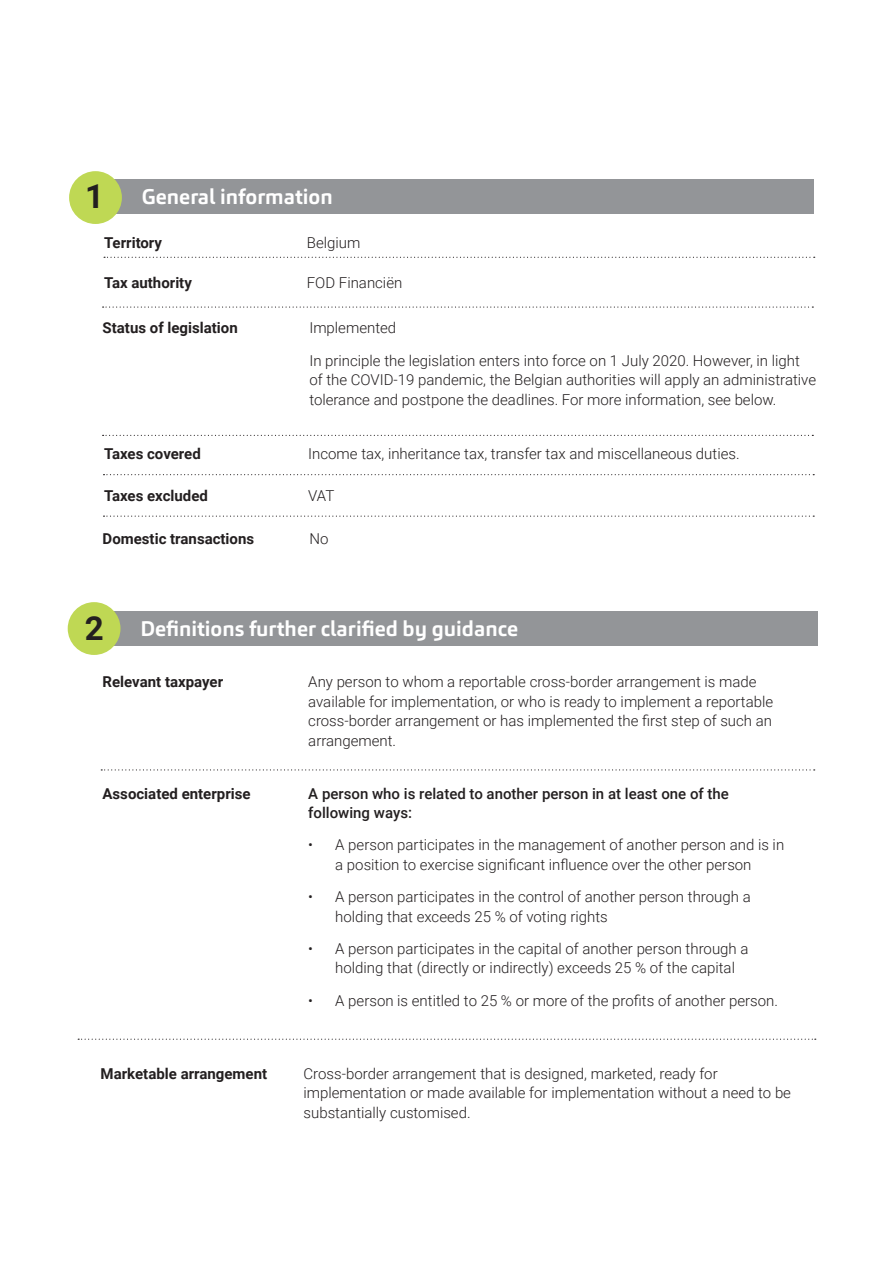
<style>
.page{position:relative;width:893px;height:1263px;background:#fff}
.page>*{position:absolute;margin:0;border:0;box-sizing:border-box;transform-origin:0 0}
.t1{font:700 33.15px "Roboto";color:#231f20}
.t2{font:700 21px "Carnac";color:#fff}
.t3{font:300 15px/19.5px "Roboto";color:#231f20}
.t4{font:700 15px "Roboto";color:#231f20}
.t5{font:500 15px/19.5px "Roboto";color:#231f20}
</style>
<div class="page">
<div style="left:111px;top:180px;width:703px;height:34px;background:#939598"></div>
<div style="left:69px;top:171px;width:53px;height:53px;background:#bfd854;border-radius:50%"></div>
<svg style="left:104px;top:257px;width:711px;height:1px"></svg>
<svg style="left:103px;top:306px;width:710px;height:2px"></svg>
<svg style="left:104px;top:474px;width:710px;height:1px"></svg>
<svg style="left:104px;top:516px;width:710px;height:1px"></svg>
<svg style="left:103px;top:435px;width:710px;height:1px"></svg>
<div style="left:112px;top:612px;width:705px;height:34px;background:#939598"></div>
<div style="left:68px;top:602px;width:53px;height:53px;background:#bfd854;border-radius:50%"></div>
<svg style="left:101px;top:769px;width:714px;height:1px"></svg>
<svg style="left:78px;top:1039px;width:738px;height:1px"></svg>
<p class="t1" style="left:85px;top:173px;width:20px">1</p>
<p class="t2" style="left:142px;top:183px;width:193px">General information</p>
<p class="t4" style="left:104px;top:232px;width:60px">Territory</p>
<p class="t3" style="left:307px;top:233px;width:55px">Belgium</p>
<p class="t4" style="left:104px;top:272px;width:89px">Tax authority</p>
<p class="t3" style="left:307px;top:272px;width:97px">FOD Financiën</p>
<p class="t4" style="left:103px;top:318px;width:137px">Status of legislation</p>
<p class="t4" style="left:104px;top:443px;width:98px">Taxes covered</p>
<p class="t4" style="left:104px;top:486px;width:105px">Taxes excluded</p>
<p class="t4" style="left:103px;top:528px;width:153px">Domestic transactions</p>
<p class="t3" style="left:309px;top:318px;width:88px">Implemented</p>
<p class="t3" style="left:309px;top:350px;width:508px">In principle the legislation enters into force on 1 July 2020. However, in light of the COVID-19 pandemic, the Belgian authorities will apply an administrative tolerance and postpone the deadlines. For more information, see below.</p>
<p class="t3" style="left:308px;top:443px;width:433px">Income tax, inheritance tax, transfer tax and miscellaneous duties.</p>
<p class="t3" style="left:308px;top:486px;width:28px">VAT</p>
<p class="t3" style="left:309px;top:528px;width:21px">No</p>
<p class="t1" style="left:85px;top:605px;width:20px">2</p>
<p class="t2" style="left:140px;top:615px;width:379px">Definitions further clarified by guidance</p>
<p class="t4" style="left:103px;top:671px;width:122px">Relevant taxpayer</p>
<p class="t3" style="left:308px;top:671px;width:466px">Any person to whom a reportable cross-border arrangement is made available for implementation, or who is ready to implement a reportable cross-border arrangement or has implemented the first step of such an arrangement.</p>
<p class="t5" style="left:308px;top:783px;width:422px">A person who is related to another person in at least one of the following ways:</p>
<p class="t3" style="left:308px;top:835px;width:477px;text-align:center">• A person participates in the management of another person and is in a position to exercise significant influence over the other person</p>
<p class="t3" style="left:335px;top:886px;width:417px;text-indent:-27px">• A person participates in the control of another person through a holding that exceeds 25 % of voting rights</p>
<p class="t3" style="left:335px;top:938px;width:415px;text-indent:-27px">• A person participates in the capital of another person through a holding that (directly or indirectly) exceeds 25 % of the capital</p>
<p class="t3" style="left:308px;top:990px;width:471px">• A person is entitled to 25 % or more of the profits of another person.</p>
<p class="t4" style="left:103px;top:783px;width:150px">Associated enterprise</p>
<p class="t4" style="left:101px;top:1063px;width:168px">Marketable arrangement</p>
<p class="t3" style="left:304px;top:1063px;width:489px">Cross-border arrangement that is designed, marketed, ready for implementation or made available for implementation without a need to be substantially customised.</p>
</div>
